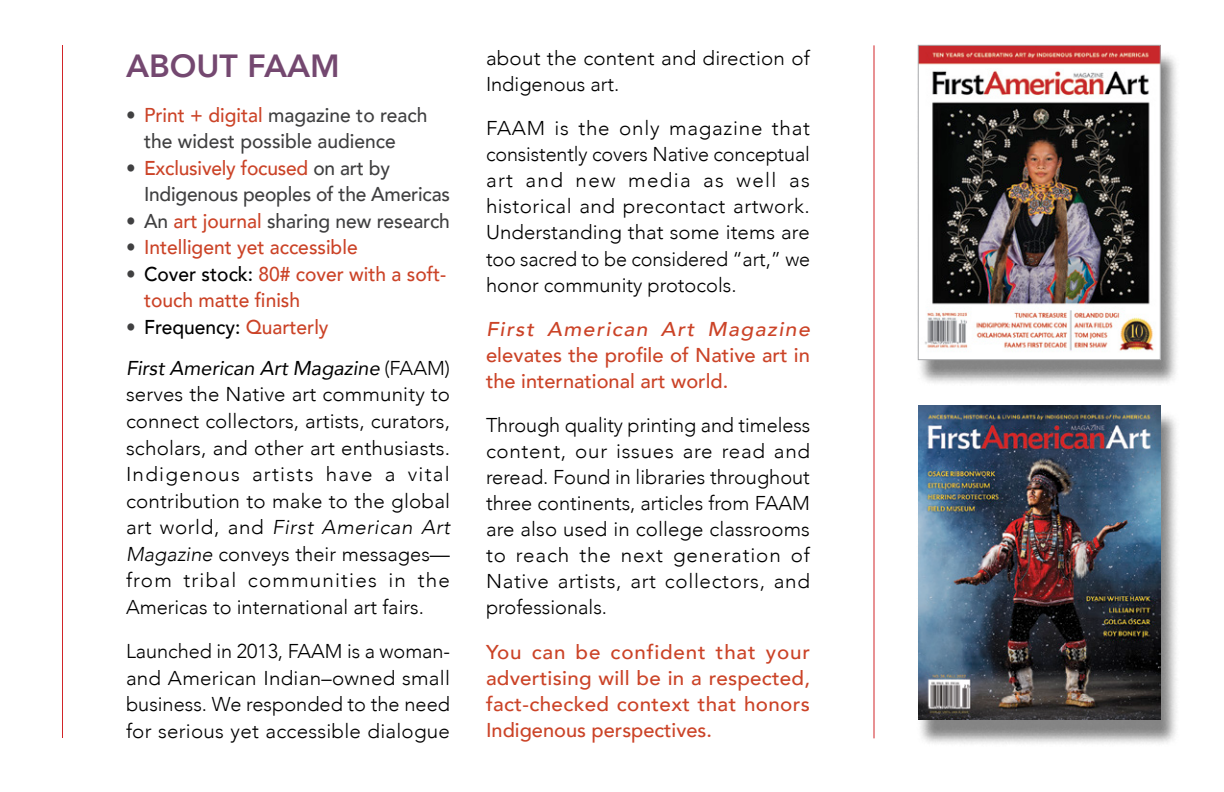
<style>
.page{position:relative;width:1224px;height:792px;background:#fff}
.page>*{position:absolute;margin:0;border:0;box-sizing:border-box;transform-origin:0 0}
.heading{font:800 32px "Avenir";color:#744870}
.t1{font:300 20px/26px "Avenir";color:#000;text-align:justify}
.t2{font:500 20px/26.2px "Avenir";color:#cb4327;text-align:justify}
.t3{font:500 20px/26.6px "Avenir";color:#404041;scale:.96 1}
.t4{font:500 20px/26.6px "Avenir";color:#cb4327;scale:.96 1}
.t5{font:500 20px "Avenir";color:#000;scale:.96 1}
.s1{color:#cb4327}
.s2{color:#404041}
.s3{color:#000}
.s4{font-weight:400;font-style:italic}
.s5{font-style:italic}
</style>
<div class="page">
<div style="left:917px;top:50px;width:263px;height:336px;background:#000;opacity:.49"></div>
<img style="left:920px;top:47px;width:239px;height:311px">
<div style="left:918px;top:45px;width:243px;height:315px;border:1px solid #a7a8ab"></div>
<div style="left:917px;top:410px;width:263px;height:336px;background:#000;opacity:.49"></div>
<img style="left:918px;top:405px;width:243px;height:315px">
<hr style="left:874px;top:45px;width:1px;height:693px;background:#d22428">
<hr style="left:62px;top:45px;width:1px;height:693px;background:#d22428">
<p class="heading" style="left:126px;top:41px;width:215px">ABOUT FAAM</p>
<p class="t3" style="left:144px;top:100px;width:297px;text-indent:-18px">• <span class="s1">Print + digital</span> magazine to reach the widest possible audience</p>
<p class="t3" style="left:144px;top:153px;width:320px;text-indent:-18px">• <span class="s1">Exclusively focused</span> on art by<br>Indigenous peoples of the Americas</p>
<p class="t3" style="left:126px;top:206px;width:339px">• An <span class="s1">art journal</span> sharing new research</p>
<p class="t4" style="left:126px;top:233px;width:243px"><span class="s2">•</span> Intelligent yet accessible</p>
<p class="t4" style="left:144px;top:259px;width:316px;text-indent:-18px"><span class="s2">•</span> <span class="s3">Cover stock:</span> 80# cover with a soft&shy;touch matte finish</p>
<p class="t5" style="left:126px;top:310px;width:212px"><span class="s2">•</span> Frequency: <span class="s1">Quarterly</span></p>
<p class="t1" style="left:126px;top:355px;width:326px;line-height:26.6px"><span class="s4">First American Art Magazine</span> (FAAM) serves the Native art community to connect collectors, artists, curators, scholars, and other art enthusiasts.<br>Indigenous artists have a vital contribution to make to the global art world, and <span class="s5">First American Art Magazine</span> conveys their messages— from tribal communities in the Americas to international art fairs.</p>
<p class="t1" style="left:126px;top:638px;width:326px;line-height:26.6px">Launched in 2013, FAAM is a woman&shy;and American Indian–owned small business. We responded to the need for serious yet accessible dialogue</p>
<p class="t1" style="left:486px;top:45px;width:325px">about the content and direction of<br>Indigenous art.</p>
<p class="t1" style="left:486px;top:115px;width:326px">FAAM is the only magazine that consistently covers Native conceptual art and new media as well as historical and precontact artwork.<br>Understanding that some items are too sacred to be considered “art,” we honor community protocols.</p>
<p class="t2" style="left:486px;top:315px;width:326px"><span class="s5">First American Art Magazine </span>elevates the profile of Native art in the international art world.</p>
<p class="t1" style="left:486px;top:412px;width:326px">Through quality printing and timeless content, our issues are read and reread. Found in libraries throughout three continents, articles from FAAM are also used in college classrooms to reach the next generation of Native artists, art collectors, and professionals.</p>
<p class="t2" style="left:486px;top:637px;width:326px">You can be confident that your advertising will be in a respected, fact-checked context that honors Indigenous perspectives.</p>
</div>
